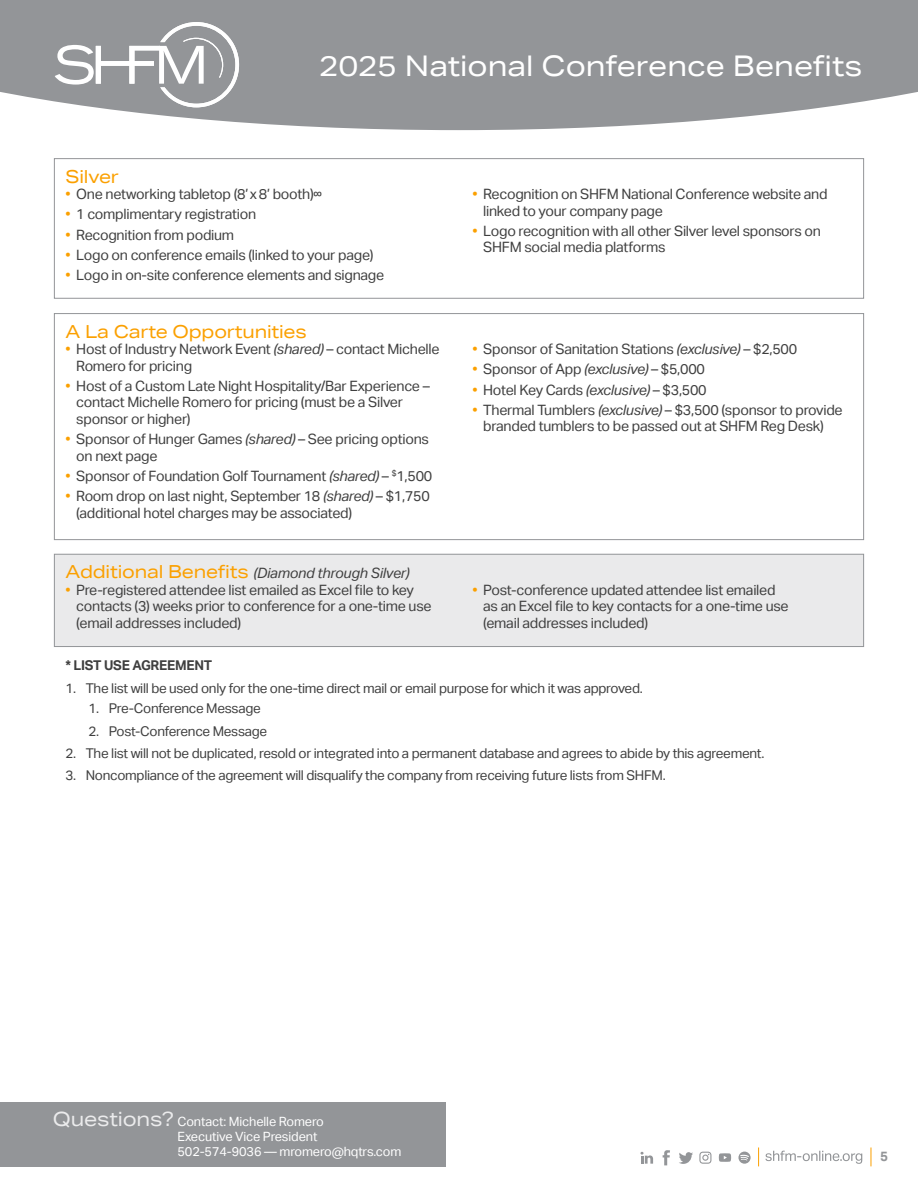
<style>
.page{position:relative;width:918px;height:1188px;background:#fff}
.page>*{position:absolute;margin:0;border:0;box-sizing:border-box;transform-origin:0 0}
.t1{font:28.5px "Aktiv Grotesk Ex";color:#fff}
.t2{font:18px "Aktiv Grotesk Ex";letter-spacing:-.01em;color:#fba000}
.t3{font:14.25px/16.5px "Aktiv Grotesk";letter-spacing:-.02em;color:#3f3f3f}
.t4{font:italic 14.25px "Aktiv Grotesk";letter-spacing:-.01em;color:#3f3f3f}
.t5{font:13.5px "Aktiv Grotesk";letter-spacing:-.02em;color:#3f3f3f}
.t6{font:700 13.5px "Aktiv Grotesk";letter-spacing:-.02em;color:#3f3f3f}
.t7{font:700 13.5px "Aktiv Grotesk";color:#939598}
.t8{font:12.75px/14.9px "Aktiv Grotesk";letter-spacing:-.01em;color:#fff}
.s1{color:#fba000}
.s2{font-style:italic}
.s3{font-family:"Aktiv Grotesk Ex";font-style:normal;font-size:18px;color:#fba000}
.s4{font-family:"Aktiv Grotesk Ex";font-size:19.8px;color:#ebebec}
</style>
<div class="page">
<svg style="left:765px;top:1151px;width:97px;height:13px"></svg>
<svg style="left:699px;top:1152px;width:12px;height:12px"></svg>
<svg style="left:679px;top:1152px;width:14px;height:12px"></svg>
<svg style="left:663px;top:1150px;width:7px;height:15px"></svg>
<svg style="left:641px;top:1152px;width:12px;height:12px"></svg>
<svg style="left:719px;top:1153px;width:12px;height:9px"></svg>
<svg style="left:738px;top:1152px;width:13px;height:12px"></svg>
<div style="left:0;top:1102px;width:446px;height:65px;background:#939598"></div>
<svg style="left:758px;top:1148px;width:1px;height:18px"></svg>
<svg style="left:871px;top:1148px;width:1px;height:18px"></svg>
<div style="left:54px;top:554px;width:810px;height:93px;background:#eaeaeb"></div>
<div style="left:54px;top:554px;width:810px;height:93px;border:1px solid #939598"></div>
<div style="left:54px;top:313px;width:810px;height:227px;border:1px solid #939598"></div>
<div style="left:54px;top:158px;width:810px;height:141px;border:1px solid #939598"></div>
<svg style="left:0;top:0;width:918px;height:130px;background:#9ea0a2"></svg>
<svg style="left:55px;top:22px;width:184px;height:85px"></svg>
<h1 class="t1" style="left:319px;top:49px;width:545px">2025 National Conference Benefits</h1>
<p class="t2" style="left:66px;top:166px;width:55px">Silver</p>
<p class="t3" style="left:66px;top:186px;width:258px"><span class="s1">•</span> One networking tabletop (8’ x 8’ booth)∞</p>
<p class="t3" style="left:66px;top:206px;width:192px"><span class="s1">•</span> 1 complimentary registration</p>
<p class="t3" style="left:66px;top:227px;width:170px"><span class="s1">•</span> Recognition from podium</p>
<p class="t3" style="left:66px;top:247px;width:309px"><span class="s1">•</span> Logo on conference emails (linked to your page)</p>
<p class="t3" style="left:66px;top:267px;width:320px"><span class="s1">•</span> Logo in on-site conference elements and signage</p>
<p class="t2" style="left:66px;top:321px;width:243px">A La Carte Opportunities</p>
<p class="t3" style="left:76px;top:341px;width:365px;text-indent:-11px"><span class="s1">•</span> Host of Industry Network Event <span class="s2">(shared)</span> – contact Michelle<br>Romero for pricing</p>
<p class="t3" style="left:76px;top:378px;width:355px;text-indent:-11px"><span class="s1">•</span> Host of a Custom Late Night Hospitality/Bar Experience – contact Michelle Romero for pricing (must be a Silver sponsor or higher)</p>
<p class="t3" style="left:76px;top:431px;width:354px;text-indent:-11px"><span class="s1">•</span> Sponsor of Hunger Games <span class="s2">(shared)</span> – See pricing options on next page</p>
<p class="t3" style="left:66px;top:468px;width:368px"><span class="s1">•</span> Sponsor of Foundation Golf Tournament <span class="s2">(shared)</span> – <sup>$</sup>1,500</p>
<p class="t3" style="left:76px;top:488px;width:355px;text-indent:-11px"><span class="s1">•</span> Room drop on last night, September 18 <span class="s2">(shared)</span> – $1,750 (additional hotel charges may be associated)</p>
<p class="t3" style="left:483px;top:186px;width:346px;text-indent:-11px"><span class="s1">•</span> Recognition on SHFM National Conference website and linked to your company page</p>
<p class="t3" style="left:483px;top:223px;width:339px;text-indent:-11px"><span class="s1">•</span> Logo recognition with all other Silver level sponsors on<br>SHFM social media platforms</p>
<p class="t3" style="left:473px;top:341px;width:326px"><span class="s1">•</span> Sponsor of Sanitation Stations <span class="s2">(exclusive)</span> – $2,500</p>
<p class="t3" style="left:473px;top:361px;width:234px"><span class="s1">•</span> Sponsor of App <span class="s2">(exclusive)</span> – $5,000</p>
<p class="t3" style="left:473px;top:381px;width:236px"><span class="s1">•</span> Hotel Key Cards <span class="s2">(exclusive)</span> – $3,500</p>
<p class="t3" style="left:473px;top:402px;width:372px;text-align:center"><span class="s1">•</span> Thermal Tumblers <span class="s2">(exclusive)</span> – $3,500 (sponsor to provide branded tumblers to be passed out at SHFM Reg Desk)</p>
<p class="t4" style="left:66px;top:565px;width:346px"><span class="s3">Additional Benefits</span> (Diamond through Silver)</p>
<p class="t3" style="left:76px;top:582px;width:357px;text-indent:-11px"><span class="s1">•</span> Pre-registered attendee list emailed as Excel file to key contacts (3) weeks prior to conference for a one-time use (email addresses included)</p>
<p class="t3" style="left:483px;top:582px;width:307px;text-indent:-11px"><span class="s1">•</span> Post-conference updated attendee list emailed as an Excel file to key contacts for a one-time use (email addresses included)</p>
<p class="t6" style="left:66px;top:658px;width:148px">* LIST USE AGREEMENT</p>
<p class="t5" style="left:66px;top:680px;width:579px">1. The list will be used only for the one-time direct mail or email purpose for which it was approved.</p>
<p class="t5" style="left:89px;top:701px;width:174px">1. Pre-Conference Message</p>
<p class="t5" style="left:89px;top:723px;width:180px">2. Post-Conference Message</p>
<p class="t5" style="left:66px;top:745px;width:701px">2. The list will not be duplicated, resold or integrated into a permanent database and agrees to abide by this agreement.</p>
<p class="t5" style="left:66px;top:767px;width:602px">3. Noncompliance of the agreement will disqualify the company from receiving future lists from SHFM.</p>
<p class="t8" style="left:178px;top:1114px;width:225px;text-indent:-125px"><span class="s4">Questions?</span> Contact: Michelle Romero<br>Executive Vice President<br>502-574-9036 — mromero@hqtrs.com</p>
<p class="t7" style="left:880px;top:1148px;width:9px">5</p>
</div>
